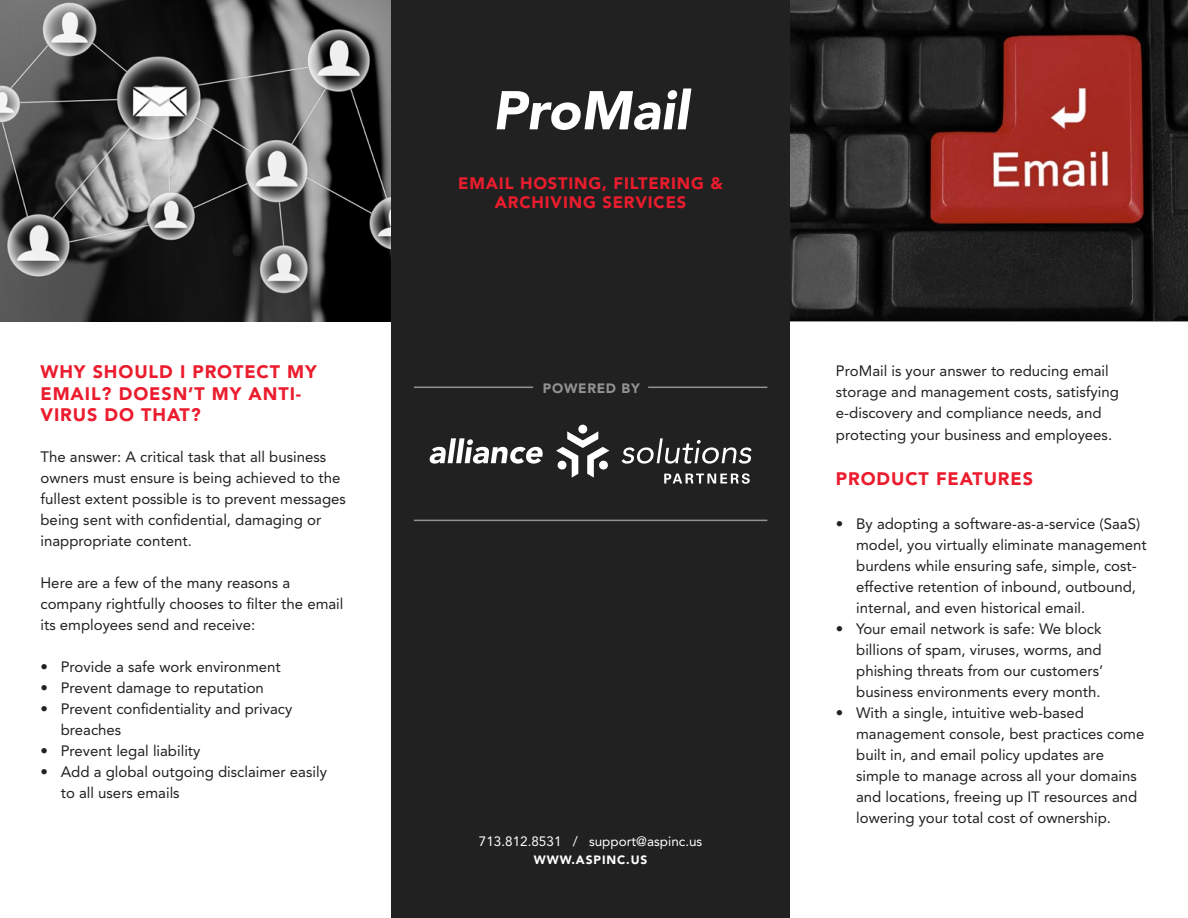
<style>
.page{position:relative;width:1188px;height:918px;background:#fff}
.page>*{position:absolute;margin:0;border:0;box-sizing:border-box;transform-origin:0 0}
.t1{font:italic 900 54px "Avenir";color:#fff}
.t2{font:900 18px/21.6px "Avenir LT Std";letter-spacing:.05em;color:#eb1c2d}
.t3{font:900 16.5px/19.8px "Avenir LT Std";letter-spacing:.05em;color:#eb1c2d;text-align:center}
.t4{font:15px/21px "Avenir LT Std";color:#222121}
.t5{font:13.5px "Avenir LT Std";color:#fff}
.t6{font:900 13.5px "Avenir LT Std";letter-spacing:.05em;color:#939191}
.t7{font:900 12px "Avenir LT Std";letter-spacing:.075em;color:#fff}
</style>
<div class="page">
<img style="left:0;top:0;width:392px;height:322px">
<img style="left:790px;top:0;width:398px;height:321px">
<div style="left:392px;top:0;width:398px;height:918px;background:#222121"></div>
<svg style="left:664px;top:473px;width:86px;height:11px"></svg>
<div style="left:578px;top:425px;width:9px;height:9px;background:#fff;border-radius:50%"></div>
<svg style="left:556px;top:431px;width:53px;height:47px"></svg>
<svg style="left:430px;top:438px;width:113px;height:26px"></svg>
<svg style="left:622px;top:438px;width:130px;height:26px"></svg>
<hr style="left:414px;top:387px;width:119px;height:1px;background:#939191">
<hr style="left:648px;top:387px;width:119px;height:1px;background:#939191">
<hr style="left:414px;top:520px;width:353px;height:1px;background:#939191">
<p class="t2" style="left:40px;top:361px;width:278px">WHY SHOULD I PROTECT MY<br>EMAIL? DOESN’T MY ANTI-<br>VIRUS DO THAT?</p>
<p class="t4" style="left:40px;top:447px;width:307px">The answer: A critical task that all business owners must ensure is being achieved to the fullest extent possible is to prevent messages being sent with confidential, damaging or inappropriate content.</p>
<p class="t4" style="left:40px;top:573px;width:304px">Here are a few of the many reasons a company rightfully chooses to filter the email its employees send and receive:</p>
<p class="t4" style="left:40px;top:657px;width:242px">• Provide a safe work environment</p>
<p class="t4" style="left:40px;top:678px;width:225px">• Prevent damage to reputation</p>
<p class="t4" style="left:61px;top:699px;width:233px;text-indent:-20px">• Prevent confidentiality and privacy breaches</p>
<p class="t4" style="left:40px;top:741px;width:161px">• Prevent legal liability</p>
<p class="t4" style="left:61px;top:762px;width:268px;text-indent:-20px">• Add a global outgoing disclaimer easily to all users emails</p>
<h1 class="t1" style="left:493px;top:66px;width:198px">ProMail</h1>
<p class="t3" style="left:458px;top:173px;width:266px">EMAIL HOSTING, FILTERING &amp;<br>ARCHIVING SERVICES</p>
<p class="t6" style="left:543px;top:380px;width:98px">POWERED BY</p>
<p class="t5" style="left:479px;top:833px;width:225px">713.812.8531 / support@aspinc.us</p>
<p class="t7" style="left:534px;top:852px;width:115px">WWW.ASPINC.US</p>
<p class="t4" style="left:836px;top:360px;width:284px">ProMail is your answer to reducing email storage and management costs, satisfying e-discovery and compliance needs, and</p>
<p class="t4" style="left:836px;top:425px;width:278px">protecting your business and employees.</p>
<p class="t2" style="left:836px;top:468px;width:199px">PRODUCT FEATURES</p>
<p class="t4" style="left:856px;top:513px;width:292px;text-indent:-20px">• By adopting a software-as-a-service (SaaS) model, you virtually eliminate management burdens while ensuring safe, simple, cost&shy;effective retention of inbound, outbound, internal, and even historical email.</p>
<p class="t4" style="left:856px;top:618px;width:249px;text-align:justify;text-indent:-20px">• Your email network is safe: We block billions of spam, viruses, worms, and phishing threats from our customers’ business environments every month.</p>
<p class="t4" style="left:856px;top:702px;width:290px;text-indent:-20px">• With a single, intuitive web-based management console, best practices come built in, and email policy updates are simple to manage across all your domains and locations, freeing up IT resources and lowering your total cost of ownership.</p>
</div>
